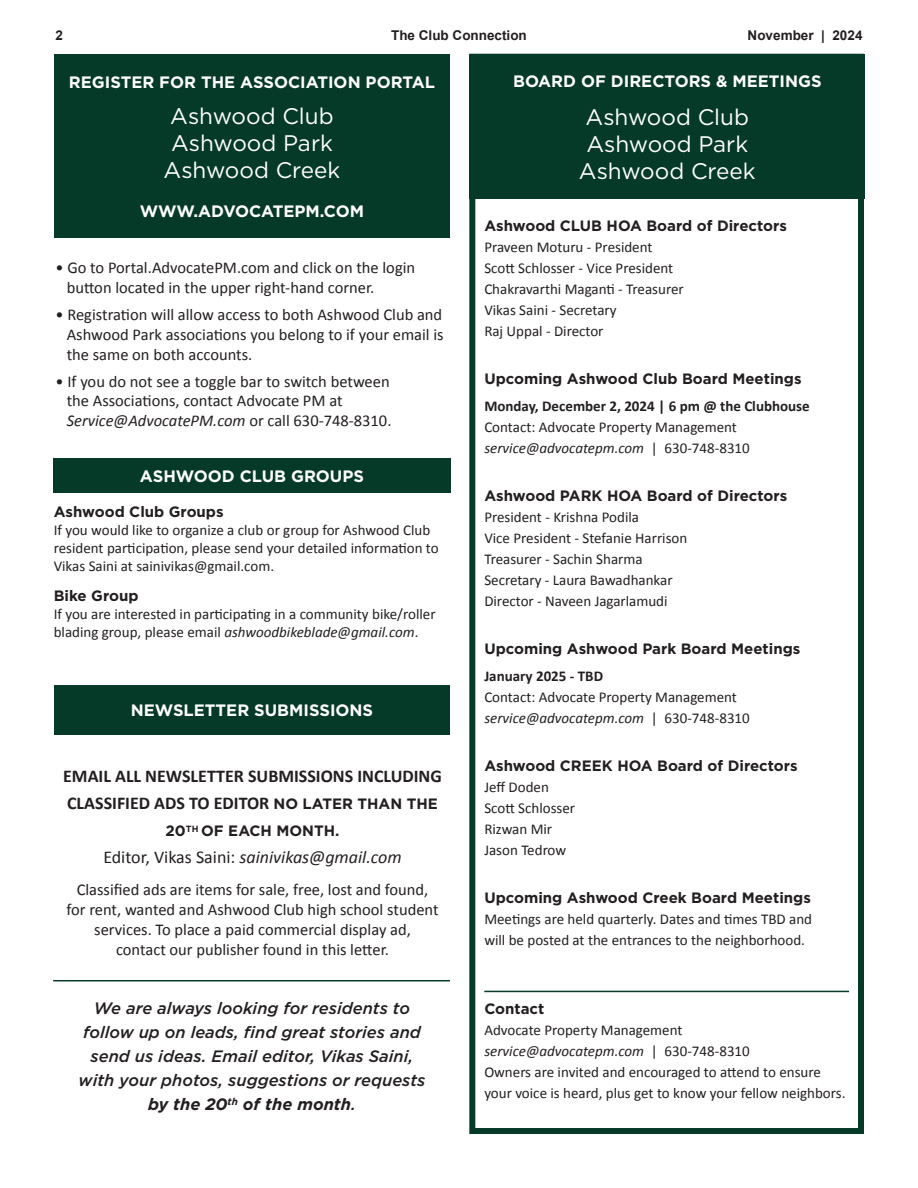
<style>
.page{position:relative;width:918px;height:1188px;background:#fff}
.page>*{position:absolute;margin:0;border:0;box-sizing:border-box;transform-origin:0 0}
.t1{font:22.5px/27px "Gotham";color:#fff;text-align:center}
.t2{font:700 18px/27px "Calibri";color:#231f20}
.t3{font:italic 18px "Calibri";color:#231f20}
.t4{font:16.5px/19.8px "Calibri";color:#231f20}
.t5{font:italic 500 16.5px/24px "Gotham";color:#231f20;text-align:center}
.t6{font:700 16.5px "Gotham";color:#fff}
.t7{font:15px/21px "Calibri";color:#231f20}
.t8{font:700 15px "Gotham";color:#231f20}
.t9{font:700 15px "Calibri";color:#231f20}
.t10{font:700 13.5px "Arial";color:#231f20}
.s1{font-style:italic}
.s2{font-family:"Gotham";font-size:15px}
.s3{font-style:normal}
.s4{font-weight:700}
</style>
<div class="page">
<div style="left:54px;top:685px;width:396px;height:50px;background:#053928"></div>
<div style="left:54px;top:54px;width:396px;height:184px;background:#053928"></div>
<div style="left:469px;top:54px;width:395px;height:1080px;border:6px solid #053928"></div>
<div style="left:469px;top:54px;width:396px;height:145px;background:#053928"></div>
<div style="left:53px;top:458px;width:398px;height:35px;background:#053928"></div>
<hr style="left:53px;top:980px;width:397px;height:1px;background:#053928">
<hr style="left:484px;top:991px;width:365px;height:1px;background:#053928">
<p class="t10" style="left:56px;top:26px;width:9px">2</p>
<p class="t10" style="left:391px;top:26px;width:137px">The Club Connection</p>
<p class="t10" style="left:748px;top:27px;width:116px">November | 2024</p>
<p class="t6" style="left:69px;top:71px;width:368px">REGISTER FOR THE ASSOCIATION PORTAL</p>
<h1 class="t1" style="left:164px;top:102px;width:178px">Ashwood Club<br>Ashwood Park<br>Ashwood Creek</h1>
<p class="t6" style="left:140px;top:200px;width:226px">WWW.ADVOCATEPM.COM</p>
<p class="t4" style="left:67px;top:257px;width:350px;text-indent:-11px">• Go to Portal.AdvocatePM.com and click on the login button located in the upper right-hand corner.</p>
<p class="t4" style="left:67px;top:304px;width:379px;text-align:justify;text-indent:-11px">• Registration will allow access to both Ashwood Club and Ashwood Park associations you belong to if your email is the same on both accounts.</p>
<p class="t4" style="left:67px;top:371px;width:326px;text-indent:-11px">• If you do not see a toggle bar to switch between the Associations, contact Advocate PM at<br><span class="s1">Service@AdvocatePM.com</span> or call 630-748-8310.</p>
<p class="t6" style="left:140px;top:465px;width:226px">ASHWOOD CLUB GROUPS</p>
<p class="t8" style="left:54px;top:501px;width:171px">Ashwood Club Groups</p>
<p class="t7" style="left:54px;top:520px;width:387px;line-height:18px">If you would like to organize a club or group for Ashwood Club resident participation, please send your detailed information to<br>Vikas Saini at sainivikas@gmail.com.</p>
<p class="t8" style="left:54px;top:585px;width:86px">Bike Group</p>
<p class="t7" style="left:54px;top:604px;width:383px;line-height:18px">If you are interested in participating in a community bike/roller blading group, please email <span class="s1">ashwoodbikeblade@gmail.com</span>.</p>
<p class="t6" style="left:131px;top:700px;width:244px">NEWSLETTER SUBMISSIONS</p>
<p class="t2" style="left:63px;top:763px;width:380px">EMAIL ALL NEWSLETTER SUBMISSIONS INCLUDING<br>CLASSIFIED ADS TO EDITOR <span class="s2">NO LATER THAN THE</span></p>
<p class="t8" style="left:166px;top:821px;width:175px">20<sup>TH</sup> OF EACH MONTH.</p>
<p class="t3" style="left:103px;top:845px;width:300px"><span class="s3">Editor, Vikas Saini:</span> sainivikas@gmail.com</p>
<p class="t4" style="left:66px;top:879px;width:374px;text-align:center">Classified ads are items for sale, free, lost and found, for rent, wanted and Ashwood Club high school student services. To place a paid commercial display ad,<br>contact our publisher found in this letter.</p>
<p class="t5" style="left:79px;top:996px;width:348px">We are always looking for residents to follow up on leads, find great stories and send us ideas. Email editor, Vikas Saini, with your photos, suggestions or requests <span class="s4">by the 20</span><sup>th</sup> <span class="s4">of the month</span>.</p>
<p class="t6" style="left:513px;top:70px;width:310px">BOARD OF DIRECTORS &amp; MEETINGS</p>
<h1 class="t1" style="left:579px;top:103px;width:178px">Ashwood Club<br>Ashwood Park<br>Ashwood Creek</h1>
<p class="t8" style="left:484px;top:216px;width:304px">Ashwood CLUB HOA Board of Directors</p>
<p class="t7" style="left:484px;top:236px;width:201px">Praveen Moturu - President<br>Scott Schlosser - Vice President<br>Chakravarthi Maganti - Treasurer<br>Vikas Saini - Secretary<br>Raj Uppal - Director</p>
<p class="t8" style="left:484px;top:369px;width:319px">Upcoming Ashwood Club Board Meetings</p>
<p class="t9" style="left:484px;top:396px;width:327px">Monday, December 2, 2024 | 6 pm @ the Clubhouse</p>
<p class="t7" style="left:484px;top:416px;width:267px">Contact: Advocate Property Management <span class="s1">service@advocatepm.com</span> | 630-748-8310</p>
<p class="t8" style="left:484px;top:486px;width:304px">Ashwood PARK HOA Board of Directors</p>
<p class="t7" style="left:484px;top:506px;width:204px">President - Krishna Podila<br>Vice President - Stefanie Harrison<br>Treasurer - Sachin Sharma<br>Secretary - Laura Bawadhankar<br>Director - Naveen Jagarlamudi</p>
<p class="t8" style="left:484px;top:639px;width:318px">Upcoming Ashwood Park Board Meetings</p>
<p class="t9" style="left:484px;top:666px;width:120px">January 2025 - TBD</p>
<p class="t7" style="left:484px;top:686px;width:267px">Contact: Advocate Property Management <span class="s1">service@advocatepm.com</span> | 630-748-8310</p>
<p class="t8" style="left:484px;top:756px;width:315px">Ashwood CREEK HOA Board of Directors</p>
<p class="t7" style="left:484px;top:776px;width:92px">Jeff Doden<br>Scott Schlosser<br>Rizwan Mir<br>Jason Tedrow</p>
<p class="t8" style="left:484px;top:888px;width:328px">Upcoming Ashwood Creek Board Meetings</p>
<p class="t7" style="left:484px;top:908px;width:329px">Meetings are held quarterly. Dates and times TBD and will be posted at the entrances to the neighborhood.</p>
<p class="t8" style="left:484px;top:999px;width:62px">Contact</p>
<p class="t7" style="left:484px;top:1019px;width:363px">Advocate Property Management <span class="s1">service@advocatepm.com</span> | 630-748-8310<br>Owners are invited and encouraged to attend to ensure your voice is heard, plus get to know your fellow neighbors.</p>
</div>
